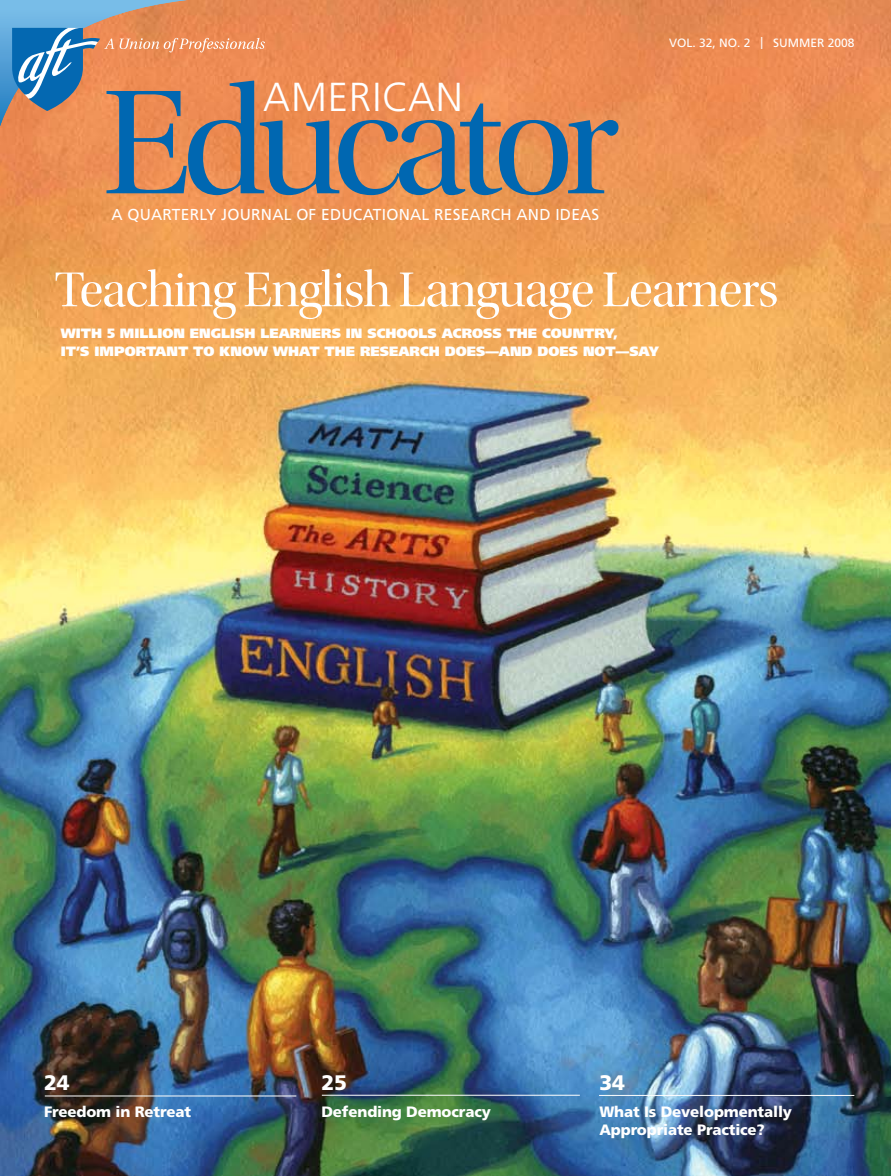
<style>
.page{position:relative;width:891px;height:1176px;background:#fff}
.page>*{position:absolute;margin:0;border:0;box-sizing:border-box;transform-origin:0 0}
.t1{font:154.95px "Utopia Std Disp";letter-spacing:-.06em;color:#0067b1}
.t2{font:51px "Utopia Std Disp";letter-spacing:-.02em;color:#fff}
.t3{font:300 40.5px "Frutiger LT Std";letter-spacing:.02em;color:#fff}
.t4{font:900 21px "Frutiger LT Std";color:#fff}
.t5{font:15.9px "Frutiger LT Std";letter-spacing:.015em;color:#fff}
.t6{font:900 15px/18px "Frutiger LT Std";letter-spacing:-.01em;color:#fff}
.t7{font:900 13.5px/18px "Frutiger LT Std";color:#fff}
.t8{font:12px "Frutiger LT Std";color:#fff}
</style>
<div class="page">
<img style="left:0;top:1px;width:891px;height:1174px">
<hr style="left:322px;top:1094px;width:258px;height:1px;background:#fff">
<hr style="left:45px;top:1095px;width:251px;height:1px;background:#fff">
<hr style="left:599px;top:1094px;width:255px;height:1px;background:#fff">
<svg style="left:0;top:1px;width:244px;height:190px;background:#d69269"></svg>
<svg style="left:12px;top:28px;width:253px;height:83px;background:#c08c71"></svg>
<h1 class="t1" style="left:103px;top:60px;width:518px">Educator</h1>
<p class="t5" style="left:111px;top:204px;width:490px">A QUARTERLY JOURNAL OF EDUCATIONAL RESEARCH AND IDEAS</p>
<h3 class="t3" style="left:263px;top:74px;width:201px">AMERICAN</h3>
<p class="t8" style="left:669px;top:36px;width:187px">VOL. 32, NO. 2 | SUMMER 2008</p>
<h2 class="t2" style="left:54px;top:262px;width:726px">Teaching English Language Learners</h2>
<p class="t7" style="left:61px;top:324px;width:600px">WITH 5 MILLION ENGLISH LEARNERS IN SCHOOLS ACROSS THE COUNTRY,<br>IT’S IMPORTANT TO KNOW WHAT THE RESEARCH DOES—AND DOES NOT—SAY</p>
<h3 class="t4" style="left:44px;top:1069px;width:27px">24</h3>
<p class="t6" style="left:44px;top:1102px;width:148px">Freedom in Retreat</p>
<h3 class="t4" style="left:321px;top:1069px;width:27px">25</h3>
<p class="t6" style="left:321px;top:1102px;width:171px">Defending Democracy</p>
<h3 class="t4" style="left:599px;top:1069px;width:27px">34</h3>
<p class="t6" style="left:599px;top:1102px;width:194px">What Is Developmentally<br>Appropriate Practice?</p>
</div>
